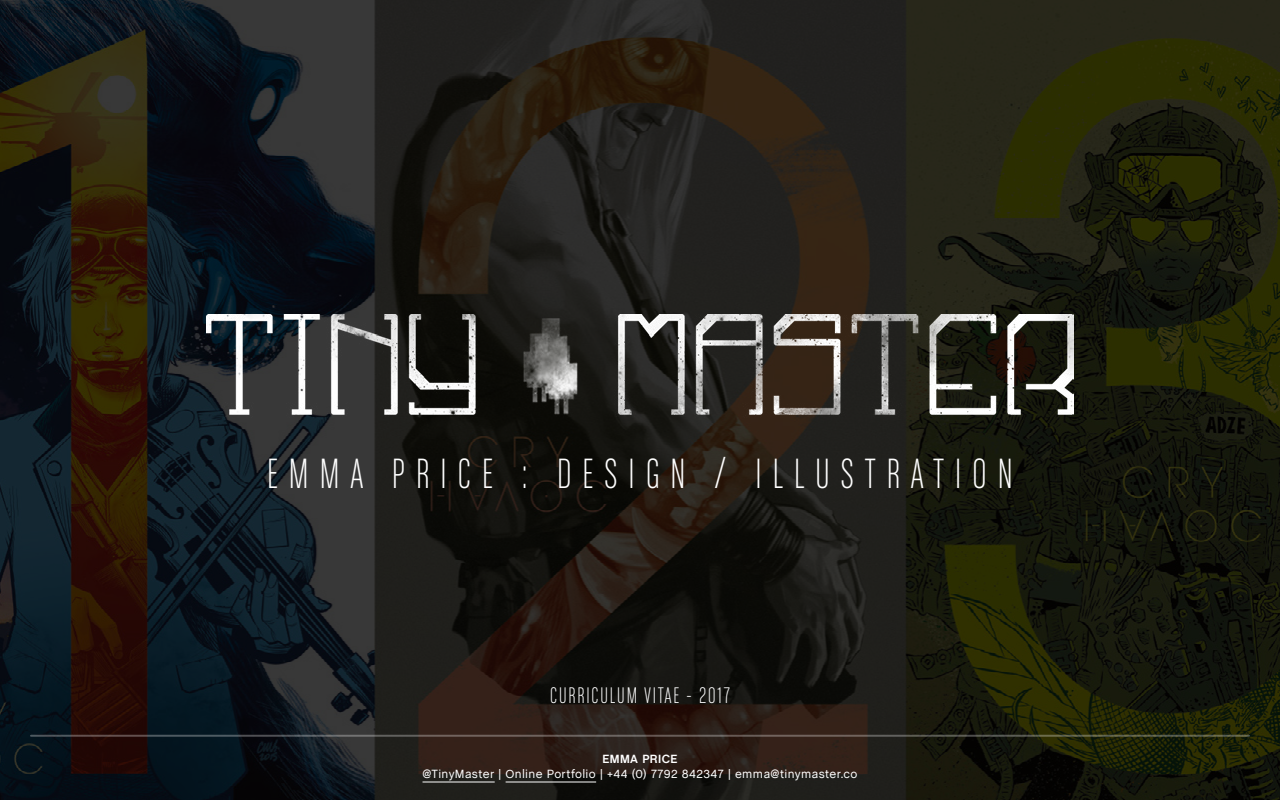
<style>
.page{position:relative;width:1280px;height:800px;background:#fff}
.page>*{position:absolute;margin:0;border:0;box-sizing:border-box;transform-origin:0 0}
.t1{font:45px "Chalet Comprime Milan Eighty";letter-spacing:.25em;color:#fff}
.t2{font:24px "Chalet Comprime Milan Eighty";letter-spacing:.08em;color:#fff}
.t3{font:12px "Chalet Book TT";letter-spacing:.03em;color:#fff}
.t4{font:700 12px "Chalet Book TT";letter-spacing:.03em;color:#fff}
</style>
<div class="page">
<img style="left:0;top:0;width:1280px;height:800px">
<hr style="left:31px;top:735px;width:1218px;height:2px;background:#fff">
<img style="left:206px;top:314px;width:868px;height:122px">
<hr style="left:423px;top:782px;width:72px;height:1px;background:#fff">
<hr style="left:506px;top:782px;width:90px;height:1px;background:#fff">
<h1 class="t1" style="left:267px;top:449px;width:747px">EMMA PRICE : DESIGN / ILLUSTRATION</h1>
<h2 class="t2" style="left:550px;top:682px;width:181px">CURRICULUM VITAE - 2017</h2>
<p class="t4" style="left:603px;top:752px;width:76px">EMMA PRICE</p>
<p class="t3" style="left:423px;top:767px;width:436px">@TinyMaster | Online Portfolio | +44 (0) 7792 842347 | emma@tinymaster.co</p>
</div>
